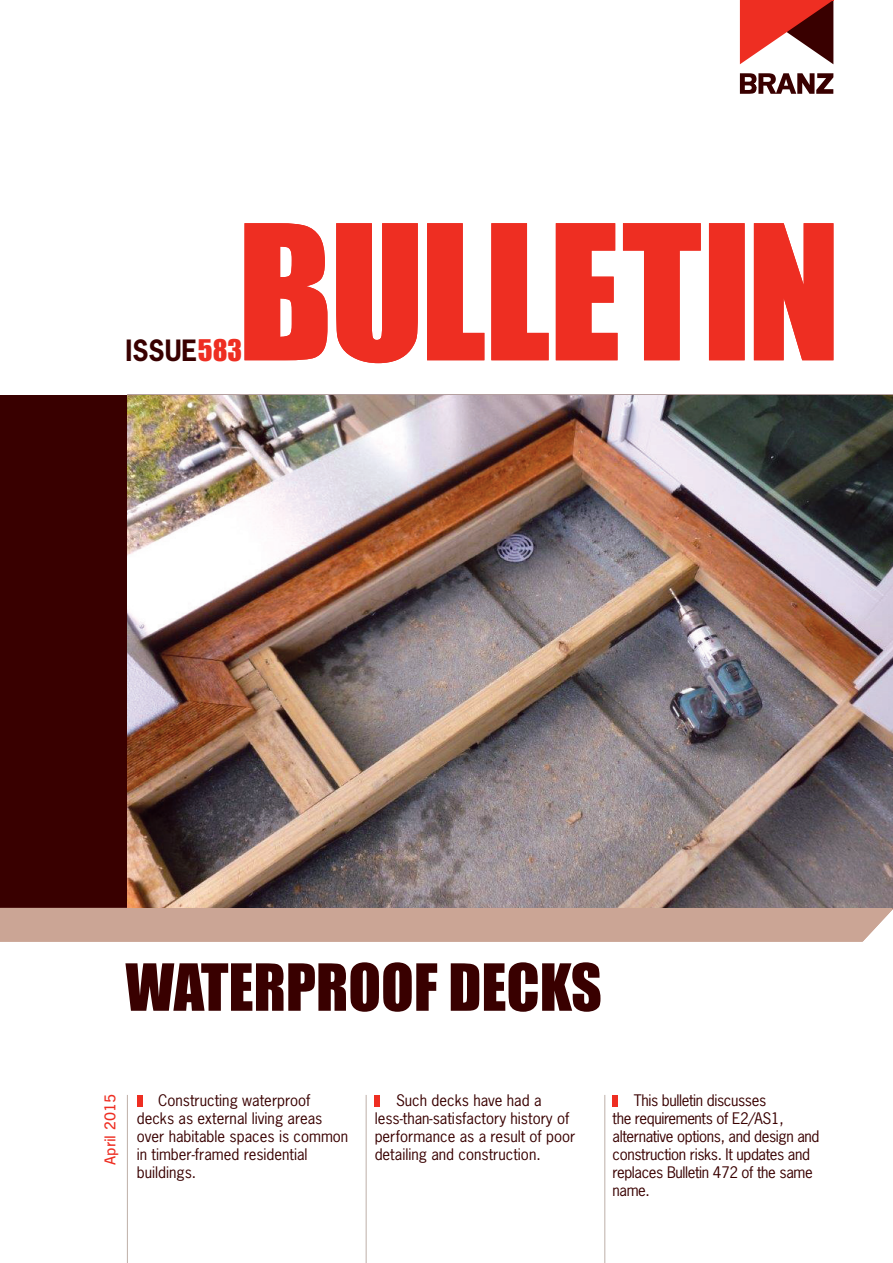
<style>
.page{position:relative;width:893px;height:1263px;background:#fff}
.page>*{position:absolute;margin:0;border:0;box-sizing:border-box;transform-origin:0 0}
.Cover_heading{font:60px "Impact";color:#390000}
.t1{font:700 27.6px "News Gothic";color:#390000;scale:.95 1}
.Cover_Sub_heading{font:15px/18px "News Gothic Std";color:#390000}
.Cover_Sub_heading-2{font:15px/18px "News Gothic Std";letter-spacing:-.025em;color:#390000}
.t2{font:600 15px "News Gothic BT";color:#ee2e22}
.s1{font-family:"Impact MT Std";font-weight:400;color:#ee2e22}
</style>
<div class="page">
<div style="left:0;top:395px;width:128px;height:513px;background:#390000"></div>
<svg style="left:740px;top:0;width:93px;height:64px"></svg>
<svg style="left:740px;top:73px;width:93px;height:21px"></svg>
<div style="left:137px;top:1095px;width:5px;height:11px;background:#ee2e22"></div>
<div style="left:375px;top:1095px;width:5px;height:11px;background:#ee2e22"></div>
<div style="left:613px;top:1095px;width:5px;height:11px;background:#ee2e22"></div>
<div style="left:0;top:908px;width:893px;height:33px;background:#cba595"></div>
<hr style="left:127px;top:1095px;width:1px;height:168px;background:#c1b3ac">
<hr style="left:366px;top:1095px;width:1px;height:168px;background:#c1b3ac">
<hr style="left:604px;top:1095px;width:1px;height:168px;background:#c1b3ac">
<svg style="left:244px;top:223px;width:589px;height:140px;fill:#ee2e22"></svg>
<img style="left:128px;top:395px;width:765px;height:513px">
<p class="t1" style="left:125px;top:332px;width:124px">ISSUE<span class="s1">583</span></p>
<p class="Cover_heading" style="left:125px;top:941px;width:478px">WATERPROOF DECKS</p>
<p class="t2" style="left:101px;top:1165px;width:72px;rotate:-90deg">April 2015</p>
<p class="Cover_Sub_heading" style="left:137px;top:1091px;width:213px;text-indent:21px">Constructing waterproof decks as external living areas over habitable spaces is common in timber-framed residential buildings.</p>
<p class="Cover_Sub_heading" style="left:375px;top:1091px;width:202px;text-indent:21px">Such decks have had a less-than-satisfactory history of performance as a result of poor detailing and construction.</p>
<p class="Cover_Sub_heading-2" style="left:613px;top:1091px;width:208px;text-indent:21px">This bulletin discusses<br>the requirements of E2/AS1, alternative options, and design and construction risks. It updates and replaces Bulletin 472 of the same name.</p>
</div>
